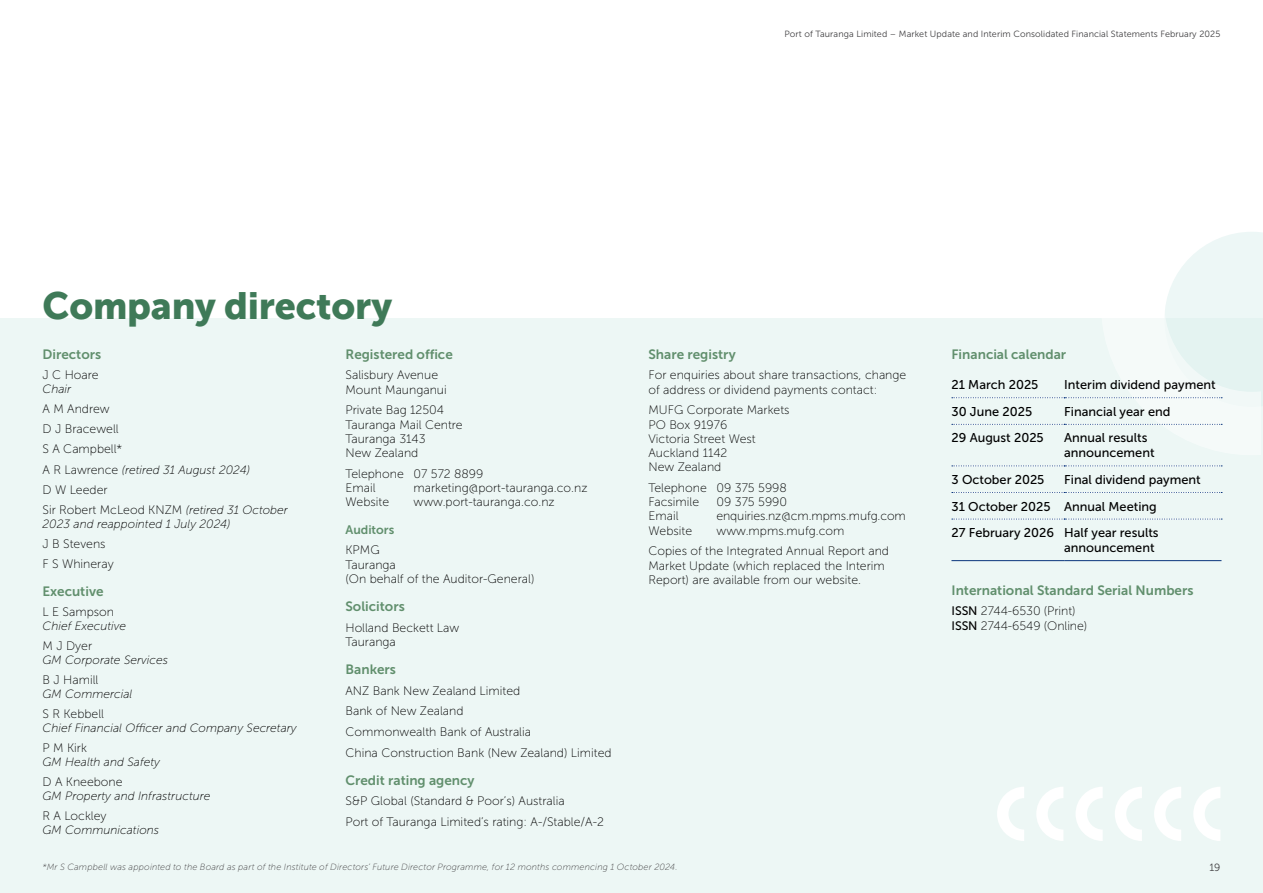
<style>
.page{position:relative;width:1263px;height:893px;background:#fff}
.page>*{position:absolute;margin:0;border:0;box-sizing:border-box;transform-origin:0 0}
.t1{font:37.5px "Museo Sans 900";letter-spacing:-.005em;color:#3f7a58}
.t2{font:13.5px "Museo Sans 700";color:#618f6d}
.t3{font:12.75px/26.5px "Museo Sans 500";color:#000}
.t4{font:12.3px/14.2px "Museo Sans 100";color:#000}
.t5{font:12.3px "Museo Sans 700";color:#618f6d}
.t6{font:italic 12px "Museo Sans 100";color:#000}
.t7{font:10.5px "Museo Sans 300";color:#414042}
.t8{font:italic 9px "Museo Sans 100";letter-spacing:.015em;color:#414042}
.t9{font:9px "Museo Sans 300";letter-spacing:.01em;color:#414042}
.s1{font-style:normal;font-size:12.3px}
.s2{font-style:italic;font-size:12px}
.s3{font-family:"Museo Sans 500"}
</style>
<div class="page">
<div style="left:0;top:319px;width:1263px;height:574px;background:#edf7f5"></div>
<svg style="left:952px;top:466px;width:270px;height:1px"></svg>
<svg style="left:952px;top:232px;width:311px;height:193px"></svg>
<svg style="left:952px;top:492px;width:270px;height:1px"></svg>
<svg style="left:952px;top:519px;width:270px;height:1px"></svg>
<hr style="left:951px;top:560px;width:113px;height:1px;background:#09357c">
<hr style="left:1064px;top:560px;width:157px;height:1px;background:#09357c">
<svg style="left:1193px;top:787px;width:27px;height:54px"></svg>
<svg style="left:1154px;top:787px;width:27px;height:54px"></svg>
<svg style="left:1115px;top:787px;width:27px;height:54px"></svg>
<svg style="left:1076px;top:787px;width:27px;height:54px"></svg>
<svg style="left:1036px;top:787px;width:27px;height:54px"></svg>
<svg style="left:997px;top:787px;width:27px;height:54px"></svg>
<p class="t9" style="left:784px;top:29px;width:438px">Port of Tauranga Limited – Market Update and Interim Consolidated Financial Statements February 2025</p>
<h1 class="t1" style="left:43px;top:284px;width:351px">Company directory</h1>
<p class="t2" style="left:43px;top:347px;width:60px">Directors</p>
<p class="t4" style="left:43px;top:368px;width:58px">J C Hoare</p>
<p class="t6" style="left:43px;top:382px;width:30px">Chair</p>
<p class="t4" style="left:43px;top:399px;width:81px;line-height:20.1px">A M Andrew<br>D J Bracewell<br>S A Campbell*</p>
<p class="t6" style="left:43px;top:463px;width:209px"><span class="s1">A R Lawrence</span> (retired 31 August 2024)</p>
<p class="t4" style="left:43px;top:480px;width:247px;line-height:20.1px">D W Leeder<br>Sir Robert McLeod KNZM <span class="s2">(retired 31 October</span></p>
<p class="t6" style="left:43px;top:517px;width:190px">2023 and reappointed 1 July 2024)</p>
<p class="t4" style="left:43px;top:534px;width:73px;line-height:20.1px">J B Stevens<br>F S Whineray</p>
<p class="t2" style="left:43px;top:584px;width:62px">Executive</p>
<p class="t4" style="left:43px;top:605px;width:73px">L E Sampson</p>
<p class="t6" style="left:43px;top:620px;width:85px">Chief Executive</p>
<p class="t4" style="left:43px;top:639px;width:51px">M J Dyer</p>
<p class="t6" style="left:43px;top:654px;width:127px">GM Corporate Services</p>
<p class="t4" style="left:43px;top:673px;width:57px">B J Hamill</p>
<p class="t6" style="left:43px;top:688px;width:91px">GM Commercial</p>
<p class="t4" style="left:43px;top:707px;width:63px">S R Kebbell</p>
<p class="t6" style="left:43px;top:721px;width:256px">Chief Financial Officer and Company Secretary</p>
<p class="t4" style="left:43px;top:741px;width:46px">P M Kirk</p>
<p class="t6" style="left:43px;top:755px;width:119px">GM Health and Safety</p>
<p class="t4" style="left:43px;top:775px;width:82px">D A Kneebone</p>
<p class="t6" style="left:43px;top:789px;width:169px">GM Property and Infrastructure</p>
<p class="t4" style="left:43px;top:809px;width:66px">R A Lockley</p>
<p class="t6" style="left:43px;top:823px;width:118px">GM Communications</p>
<p class="t2" style="left:345px;top:347px;width:109px">Registered office</p>
<p class="t4" style="left:345px;top:368px;width:103px">Salisbury Avenue<br>Mount Maunganui</p>
<p class="t4" style="left:345px;top:403px;width:119px">Private Bag 12504<br>Tauranga Mail Centre<br>Tauranga 3143<br>New Zealand</p>
<p class="t4" style="left:345px;top:466px;width:139px">Telephone 07 572 8899<br>Email</p>
<p class="t4" style="left:414px;top:481px;width:175px">marketing@port-tauranga.co.nz</p>
<p class="t4" style="left:345px;top:495px;width:45px">Website</p>
<p class="t4" style="left:414px;top:495px;width:143px">www.port-tauranga.co.nz</p>
<p class="t5" style="left:345px;top:523px;width:50px">Auditors</p>
<p class="t4" style="left:345px;top:543px;width:190px">KPMG<br>Tauranga<br>(On behalf of the Auditor-General)</p>
<p class="t2" style="left:345px;top:599px;width:61px">Solicitors</p>
<p class="t4" style="left:345px;top:620px;width:115px">Holland Beckett Law<br>Tauranga</p>
<p class="t2" style="left:345px;top:662px;width:52px">Bankers</p>
<p class="t4" style="left:345px;top:680px;width:268px;line-height:20.7px">ANZ Bank New Zealand Limited<br>Bank of New Zealand<br>Commonwealth Bank of Australia<br>China Construction Bank (New Zealand) Limited</p>
<p class="t2" style="left:345px;top:772px;width:131px">Credit rating agency</p>
<p class="t4" style="left:345px;top:791px;width:260px;line-height:20.7px">S&amp;P Global (Standard &amp; Poor’s) Australia<br>Port of Tauranga Limited’s rating: A-/Stable/A-2</p>
<p class="t2" style="left:648px;top:347px;width:89px">Share registry</p>
<p class="t4" style="left:648px;top:368px;width:259px">For enquiries about share transactions, change of address or dividend payments contact:</p>
<p class="t4" style="left:648px;top:403px;width:143px">MUFG Corporate Markets<br>PO Box 91976<br>Victoria Street West<br>Auckland 1142<br>New Zealand</p>
<p class="t4" style="left:648px;top:481px;width:140px">Telephone 09 375 5998<br>Facsimile</p>
<p class="t4" style="left:716px;top:495px;width:72px">09 375 5990</p>
<p class="t4" style="left:648px;top:509px;width:32px">Email</p>
<p class="t4" style="left:716px;top:509px;width:191px">enquiries.nz@cm.mpms.mufg.com</p>
<p class="t4" style="left:648px;top:523px;width:45px">Website</p>
<p class="t4" style="left:648px;top:520px;width:242px;line-height:20.7px;text-indent:68px">www.mpms.mufg.com<br>Copies of the Integrated Annual Report and</p>
<p class="t4" style="left:648px;top:558px;width:238px">Market Update (which replaced the Interim<br>Report) are available from our website.</p>
<p class="t2" style="left:951px;top:347px;width:116px">Financial calendar</p>
<p class="t3" style="left:951px;top:372px;width:88px">21 March 2025</p>
<p class="t3" style="left:1064px;top:372px;width:153px">Interim dividend payment</p>
<p class="t3" style="left:951px;top:398px;width:82px">30 June 2025</p>
<p class="t3" style="left:1064px;top:398px;width:108px">Financial year end</p>
<p class="t3" style="left:951px;top:425px;width:94px">29 August 2025</p>
<p class="t3" style="left:1064px;top:431px;width:92px;line-height:15px">Annual results announcement</p>
<p class="t3" style="left:951px;top:466px;width:94px">3 October 2025</p>
<p class="t3" style="left:951px;top:466px;width:251px;text-indent:113px">Final dividend payment<br>31 October 2025 Annual Meeting<br>27 February 2026 Half year results</p>
<p class="t3" style="left:1064px;top:534px;width:92px">announcement</p>
<p class="t2" style="left:951px;top:583px;width:243px">International Standard Serial Numbers</p>
<p class="t4" style="left:951px;top:604px;width:137px"><span class="s3">ISSN</span> 2744-6530 (Print)<br><span class="s3">ISSN</span> 2744-6549 (Online)</p>
<p class="t8" style="left:43px;top:862px;width:637px">*Mr S Campbell was appointed to the Board as part of the Institute of Directors’ Future Director Programme, for 12 months commencing 1 October 2024.</p>
<p class="t7" style="left:1209px;top:862px;width:13px">19</p>
</div>
